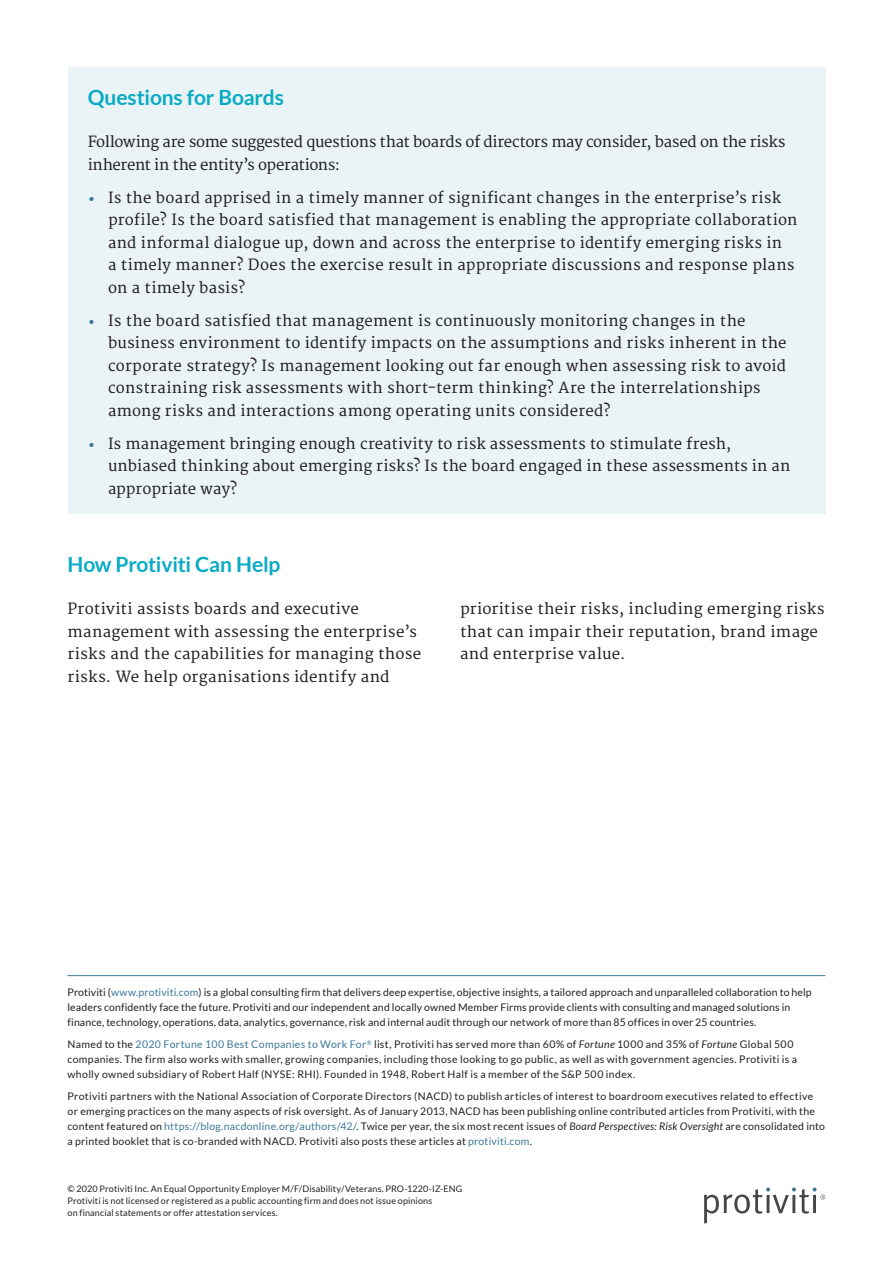
<style>
.page{position:relative;width:893px;height:1263px;background:#fff}
.page>*{position:absolute;margin:0;border:0;box-sizing:border-box;transform-origin:0 0}
.Subhead_-_14_17_bold{font:700 21px "Lato";letter-spacing:-.01em;color:#0aabc4}
.Body__Main_-__10_15{font:15px/22.5px "Merriweather";letter-spacing:.015em;color:#231f20}
.Body__Main_-__10_15-2{font:15px/22.5px "Merriweather";letter-spacing:-.02em;color:#231f20}
.t1{font:10.5px/15px "Lato";letter-spacing:.02em;color:#231f20}
.t2{font:9px/12px "Lato";letter-spacing:.015em;color:#231f20}
.s1{font-weight:700;font-size:18px;color:#3b7898}
.s2{color:#3b7898}
.s3{font-style:italic}
</style>
<div class="page">
<svg style="left:704px;top:1187px;width:121px;height:36px"></svg>
<hr style="left:68px;top:975px;width:757px;height:1px;background:#3b7898">
<div style="left:68px;top:68px;width:757px;height:446px;background:#eaf4f7"></div>
<p class="Subhead_-_14_17_bold" style="left:88px;top:85px;width:198px">Questions for Boards</p>
<p class="Body__Main_-__10_15-2" style="left:88px;top:131px;width:699px">Following are some suggested questions that boards of directors may consider, based on the risks inherent in the entity’s operations:</p>
<p class="Body__Main_-__10_15" style="left:108px;top:187px;width:691px;text-indent:-20px"><span class="s1">•</span> Is the board apprised in a timely manner of significant changes in the enterprise’s risk profile? Is the board satisfied that management is enabling the appropriate collaboration and informal dialogue up, down and across the enterprise to identify emerging risks in<br>a timely manner? Does the exercise result in appropriate discussions and response plans on a timely basis?</p>
<p class="Body__Main_-__10_15" style="left:108px;top:310px;width:680px;text-indent:-20px"><span class="s1">•</span> Is the board satisfied that management is continuously monitoring changes in the business environment to identify impacts on the assumptions and risks inherent in the corporate strategy? Is management looking out far enough when assessing risk to avoid constraining risk assessments with short-term thinking? Are the interrelationships among risks and interactions among operating units considered?</p>
<p class="Body__Main_-__10_15" style="left:108px;top:433px;width:684px;text-indent:-20px"><span class="s1">•</span> Is management bringing enough creativity to risk assessments to stimulate fresh, unbiased thinking about emerging risks? Is the board engaged in these assessments in an appropriate way?</p>
<p class="Subhead_-_14_17_bold" style="left:68px;top:552px;width:214px">How Protiviti Can Help</p>
<p class="Body__Main_-__10_15" style="left:68px;top:598px;width:355px">Protiviti assists boards and executive management with assessing the enterprise’s risks and the capabilities for managing those risks. We help organisations identify and</p>
<p class="Body__Main_-__10_15" style="left:460px;top:598px;width:366px">prioritise their risks, including emerging risks that can impair their reputation, brand image and enterprise value.</p>
<p class="t1" style="left:68px;top:985px;width:746px">Protiviti (<span class="s2">www.protiviti.com</span>) is a global consulting firm that delivers deep expertise, objective insights, a tailored approach and unparalleled collaboration to help leaders confidently face the future. Protiviti and our independent and locally owned Member Firms provide clients with consulting and managed solutions in finance, technology, operations, data, analytics, governance, risk and internal audit through our network of more than 85 offices in over 25 countries.</p>
<p class="t1" style="left:68px;top:1037px;width:731px">Named to the <span class="s2">2020 Fortune 100 Best Companies to Work For</span><sup>®</sup> list, Protiviti has served more than 60% of <span class="s3">Fortune</span> 1000 and 35% of <span class="s3">Fortune</span> Global 500 companies. The firm also works with smaller, growing companies, including those looking to go public, as well as with government agencies. Protiviti is a wholly owned subsidiary of Robert Half (NYSE: RHI). Founded in 1948, Robert Half is a member of the S&amp;P 500 index.</p>
<p class="t1" style="left:68px;top:1088px;width:759px">Protiviti partners with the National Association of Corporate Directors (NACD) to publish articles of interest to boardroom executives related to effective or emerging practices on the many aspects of risk oversight. As of January 2013, NACD has been publishing online contributed articles from Protiviti, with the content featured on <span class="s2">https://blog.nacdonline.org/authors/42/</span>. Twice per year, the six most recent issues of <span class="s3">Board Perspectives: Risk Oversight</span> are consolidated into a printed booklet that is co-branded with NACD. Protiviti also posts these articles at <span class="s2">protiviti.com</span>.</p>
<p class="t2" style="left:68px;top:1182px;width:396px">© 2020 Protiviti Inc. An Equal Opportunity Employer M/F/Disability/Veterans. PRO-1220-IZ-ENG<br>Protiviti is not licensed or registered as a public accounting firm and does not issue opinions<br>on financial statements or offer attestation services.</p>
</div>
